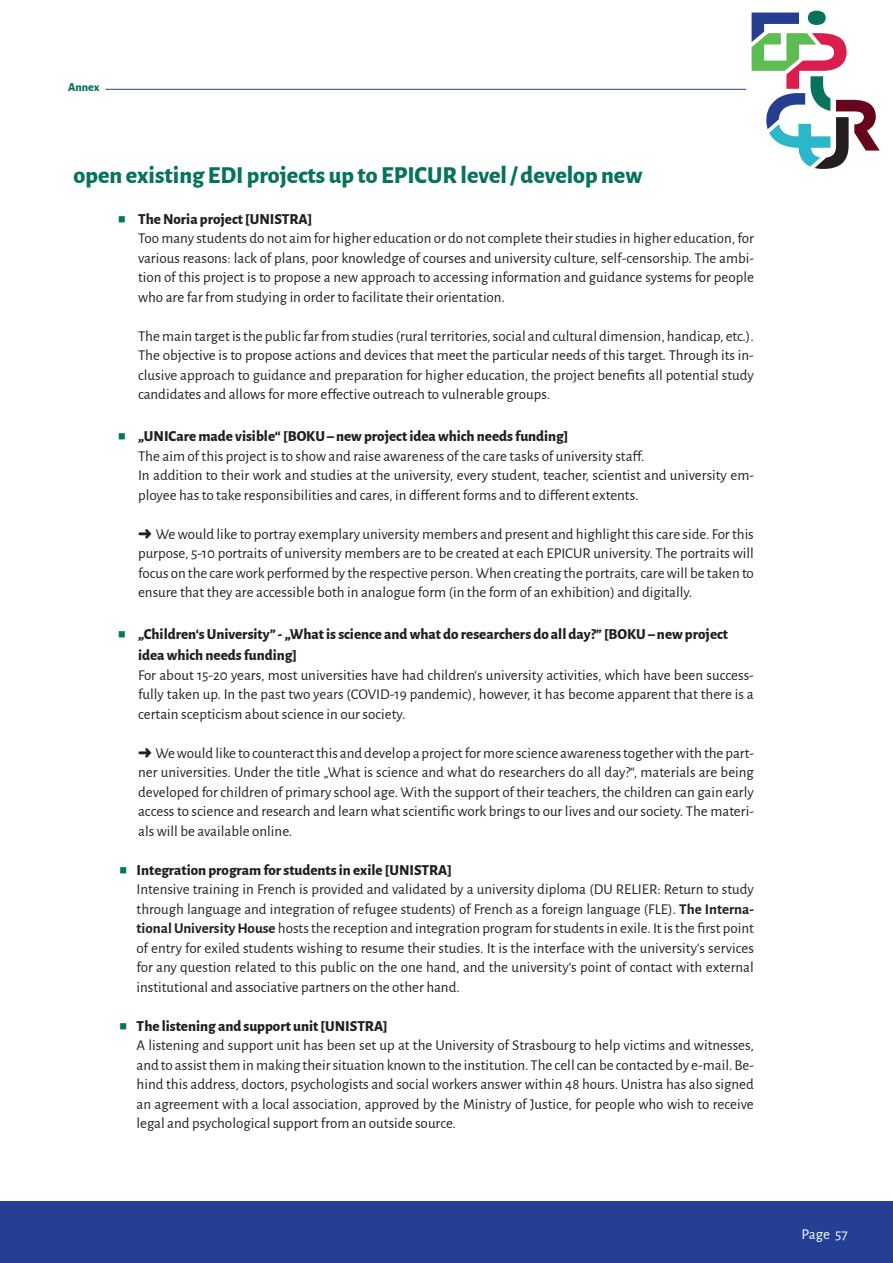
<style>
.page{position:relative;width:893px;height:1263px;background:#fff}
.page>*{position:absolute;margin:0;border:0;box-sizing:border-box;transform-origin:0 0}
.t1{font:800 24px "Alegreya Sans";color:#07735c}
.t2{font:15px/19.5px "Alegreya Sans";color:#231f20}
.t3{font:800 15px/21px "Alegreya Sans";color:#231f20}
.t4{font:15px "Alegreya Sans";color:#fff}
.t5{font:800 12px "Alegreya Sans";color:#07735c}
.s1{color:#07735c}
.s2{font-weight:800}
.s3{font-weight:700}
</style>
<div class="page">
<div style="left:0;top:1201px;width:893px;height:62px;background:#243f94"></div>
<svg style="left:752px;top:10px;width:128px;height:159px"></svg>
<hr style="left:105px;top:89px;width:641px;height:1px;background:#243f94">
<p class="t5" style="left:68px;top:78px;width:33px">Annex</p>
<h1 class="t1" style="left:74px;top:157px;width:570px">open existing EDI projects up to EPICUR level / develop new</h1>
<p class="t2" style="left:138px;top:208px;width:617px;text-indent:-21px"><span class="s1">▪</span> <span class="s2">The Noria project [UNISTRA]<br></span>Too many students do not aim for higher education or do not complete their studies in higher education, for various reasons: lack of plans, poor knowledge of courses and university culture, self-censorship. The ambi&shy;tion of this project is to propose a new approach to accessing information and guidance systems for people who are far from studying in order to facilitate their orientation.</p>
<p class="t2" style="left:138px;top:325px;width:617px;text-align:justify">The main target is the public far from studies (rural territories, social and cultural dimension, handicap, etc.).<br>The objective is to propose actions and devices that meet the particular needs of this target. Through its in&shy;clusive approach to guidance and preparation for higher education, the project benefits all potential study candidates and allows for more effective outreach to vulnerable groups.</p>
<p class="t2" style="left:138px;top:426px;width:617px;text-indent:-21px"><span class="s1">▪</span> <span class="s2">„UNICare made visible“ [BOKU – new project idea which needs funding]<br></span>The aim of this project is to show and raise awareness of the care tasks of university staff.<br>In addition to their work and studies at the university, every student, teacher, scientist and university em&shy;ployee has to take responsibilities and cares, in different forms and to different extents.</p>
<p class="t2" style="left:138px;top:523px;width:617px;text-align:justify">➜ We would like to portray exemplary university members and present and highlight this care side. For this purpose, 5-10 portraits of university members are to be created at each EPICUR university. The portraits will focus on the care work performed by the respective person. When creating the portraits, care will be taken to ensure that they are accessible both in analogue form (in the form of an exhibition) and digitally.</p>
<p class="t3" style="left:138px;top:623px;width:592px;text-indent:-21px"><span class="s1">▪</span> „Children‘s University” - „What is science and what do researchers do all day?” [BOKU – new project idea which needs funding]</p>
<p class="t2" style="left:138px;top:664px;width:617px;text-align:justify">For about 15-20 years, most universities have had children‘s university activities, which have been success&shy;fully taken up. In the past two years (COVID-19 pandemic), however, it has become apparent that there is a certain scepticism about science in our society.</p>
<p class="t2" style="left:138px;top:742px;width:617px;text-align:justify">➜ We would like to counteract this and develop a project for more science awareness together with the part&shy;ner universities. Under the title „What is science and what do researchers do all day?“, materials are being developed for children of primary school age. With the support of their teachers, the children can gain early access to science and research and learn what scientific work brings to our lives and our society. The materi&shy;als will be available online.</p>
<p class="t2" style="left:137px;top:859px;width:619px;text-indent:-18px"><span class="s1">▪</span> <span class="s2">Integration program for students in exile [UNISTRA]<br></span>Intensive training in French is provided and validated by a university diploma (DU RELIER: Return to study through language and integration of refugee students) of French as a foreign language (FLE). <span class="s3">The Interna&shy;tional University House</span> hoststhe reception and integration program forstudentsin exile. Itisthe first point of entry for exiled students wishing to resume their studies. It is the interface with the university‘s services for any question related to this public on the one hand, and the university‘s point of contact with external institutional and associative partners on the other hand.</p>
<p class="t2" style="left:137px;top:1015px;width:619px;text-indent:-18px"><span class="s1">▪</span> <span class="s2">The listening and support unit [UNISTRA]<br></span>A listening and support unit has been set up at the University of Strasbourg to help victims and witnesses, and to assist them in making their situation known to the institution. The cell can be contacted by e-mail. Be&shy;hind this address, doctors, psychologists and social workers answer within 48 hours. Unistra has also signed an agreement with a local association, approved by the Ministry of Justice, for people who wish to receive legal and psychological support from an outside source.</p>
<p class="t4" style="left:801px;top:1223px;width:48px">Page 57</p>
</div>
